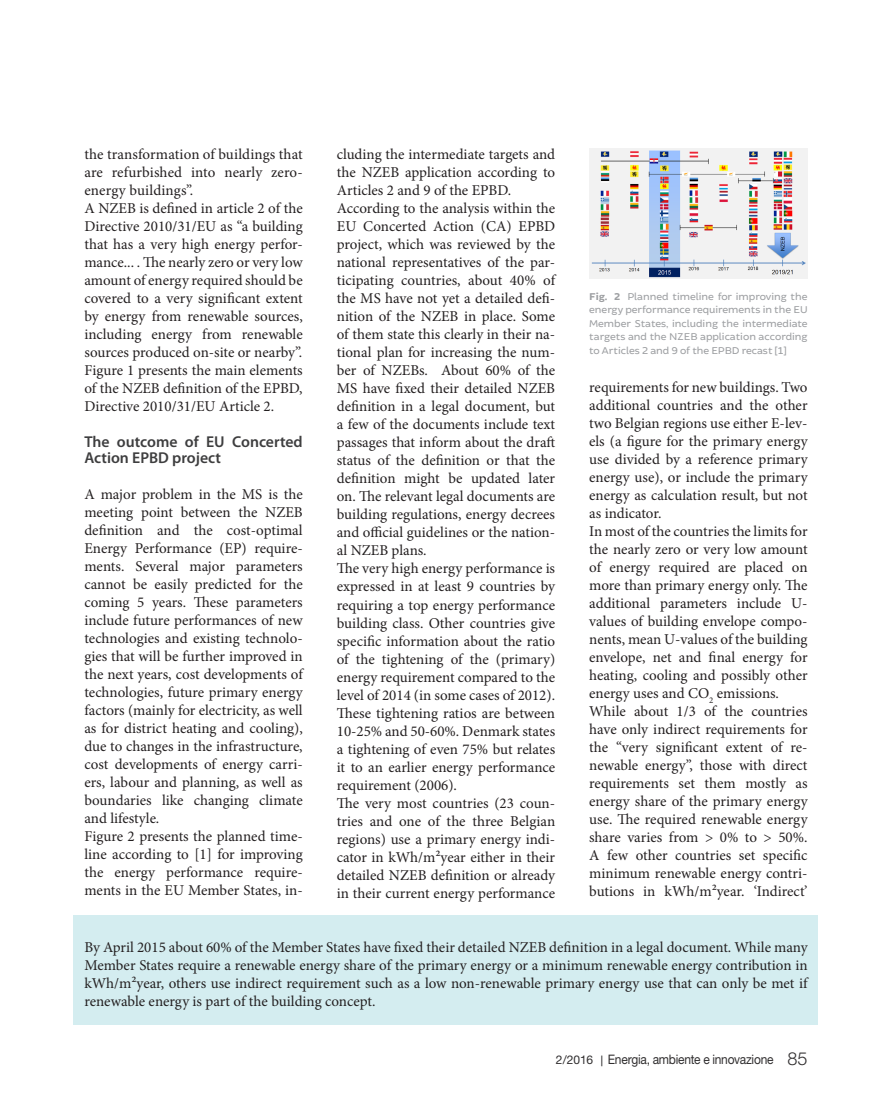
<style>
.page{position:relative;width:892px;height:1105px;background:#fff}
.page>*{position:absolute;margin:0;border:0;box-sizing:border-box;transform-origin:0 0}
.t1{font:600 15.75px/16.5px "Myriad Pro";color:#3e3e3f}
.t2{font:15px/18px "Minion Pro";color:#231f20}
.t3{font:13.05px "Helvetica Neue LT Std";letter-spacing:-.02em;color:#312f30;scale:.92 1}
.t4{font:10.5px/13.5px "Brocha";color:#9d9fa2;text-align:justify}
.s1{font-weight:700}
.s2{font-size:12px}
.s3{font-family:"Calibri";font-size:12px}
.s4{font-family:"Helvetica Neue";font-weight:300;font-size:18px}
</style>
<div class="page">
<div style="left:74px;top:915px;width:744px;height:109px;background:#d4edf0"></div>
<img style="left:589px;top:148px;width:218px;height:130px">
<p class="t2" style="left:84px;top:145px;width:220px">the transformation of buildings that are refurbished into nearly zero&shy;energy buildings”.<br>A NZEB is defined in article 2 of the Directive 2010/31/EU as “a building that has a very high energy perfor&shy;mance... . The nearly zero or very low amount of energy required should be covered to a very significant extent by energy from renewable sources, including energy from renewable sources produced on-site or nearby”.<br>Figure 1 presents the main elements of the NZEB definition of the EPBD, Directive 2010/31/EU Article 2.</p>
<p class="t1" style="left:84px;top:432px;width:220px">The outcome of EU Concerted<br>Action EPBD project</p>
<p class="t2" style="left:84px;top:485px;width:220px">A major problem in the MS is the meeting point between the NZEB definition and the cost-optimal Energy Performance (EP) require&shy;ments. Several major parameters cannot be easily predicted for the coming 5 years. These parameters include future performances of new technologies and existing technolo&shy;gies that will be further improved in the next years, cost developments of technologies, future primary energy factors (mainly for electricity, as well as for district heating and cooling), due to changes in the infrastructure, cost developments of energy carri&shy;ers, labour and planning, as well as boundaries like changing climate and lifestyle.<br>Figure 2 presents the planned time&shy;line according to [1] for improving the energy performance require&shy;ments in the EU Member States, in-</p>
<p class="t2" style="left:337px;top:145px;width:220px">cluding the intermediate targets and the NZEB application according to Articles 2 and 9 of the EPBD.<br>According to the analysis within the EU Concerted Action (CA) EPBD project, which was reviewed by the national representatives of the par&shy;ticipating countries, about 40% of the MS have not yet a detailed defi&shy;nition of the NZEB in place. Some of them state this clearly in their na&shy;tional plan for increasing the num&shy;ber of NZEBs. About 60% of the MS have fixed their detailed NZEB definition in a legal document, but a few of the documents include text passages that inform about the draft status of the definition or that the definition might be updated later on. The relevant legal documents are building regulations, energy decrees and official guidelines or the nation&shy;al NZEB plans.<br>The very high energy performance is expressed in at least 9 countries by requiring a top energy performance building class. Other countries give specific information about the ratio of the tightening of the (primary) energy requirement compared to the level of 2014 (in some cases of 2012).<br>These tightening ratios are between 10-25% and 50-60%. Denmark states a tightening of even 75% but relates it to an earlier energy performance requirement (2006).<br>The very most countries (23 coun&shy;tries and one of the three Belgian regions) use a primary energy indi&shy;cator in kWh/m²year either in their detailed NZEB definition or already in their current energy performance</p>
<p class="t4" style="left:589px;top:289px;width:220px"><span class="s1">Fig. 2</span> Planned timeline for improving the energy performance requirements in the EU Member States, including the intermediate targets and the NZEB application according to Articles 2 and 9 of the EPBD recast [1]</p>
<p class="t2" style="left:589px;top:378px;width:220px">requirements for new buildings. Two additional countries and the other two Belgian regions use either E-lev&shy;els (a figure for the primary energy use divided by a reference primary energy use), or include the primary energy as calculation result, but not as indicator.<br>In most of the countries the limits for the nearly zero or very low amount of energy required are placed on more than primary energy only. The additional parameters include U&shy;values of building envelope compo&shy;nents, mean U-values of the building envelope, net and final energy for heating, cooling and possibly other energy uses and CO<sub>2</sub> emissions.<br>While about 1/3 of the countries have only indirect requirements for the “very significant extent of re&shy;newable energy”, those with direct requirements set them mostly as energy share of the primary energy use. The required renewable energy share varies from &gt; 0% to &gt; 50%.<br>A few other countries set specific minimum renewable energy contri&shy;butions in kWh/m²year. ‘Indirect’</p>
<p class="t2" style="left:84px;top:937px;width:724px;text-align:justify">By April 2015 about 60% of the Member States have fixed their detailed NZEB definition in a legal document. While many Member States require a renewable energy share of the primary energy or a minimum renewable energy contribution in kWh/m²year, others use indirect requirement such as a low non-renewable primary energy use that can only be met if renewable energy is part of the building concept.</p>
<p class="t3" style="left:556px;top:1051px;width:275px"><span class="s2">2/2016</span> <span class="s3">|</span> Energia, ambiente e innovazione <span class="s4">85</span></p>
</div>
